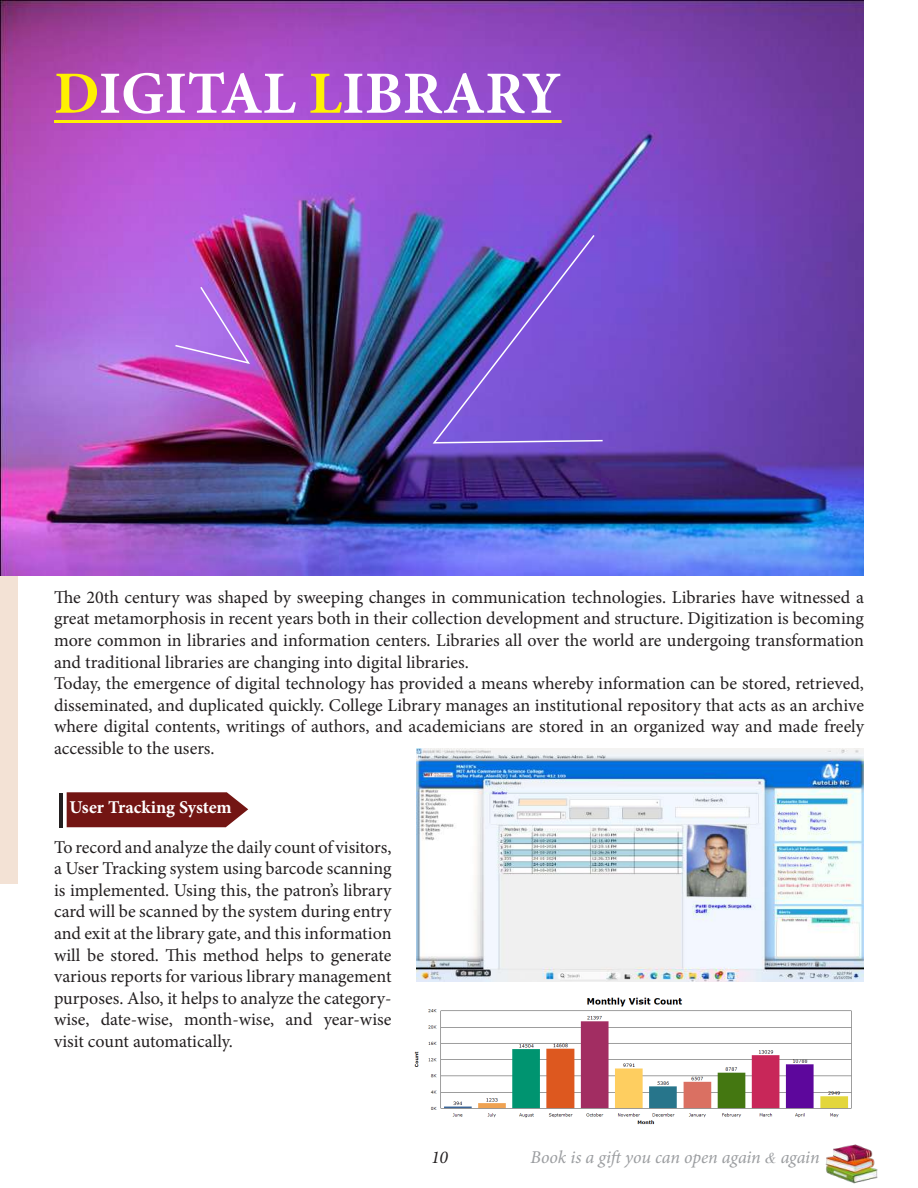
<style>
.page{position:relative;width:918px;height:1188px;background:#fff}
.page>*{position:absolute;margin:0;border:0;box-sizing:border-box;transform-origin:0 0}
.t1{font:700 60px "Minion Pro";color:#fff}
.t2{font:18px/21.6px "Minion Pro";color:#231f20}
.t3{font:italic 18px "Minion Pro";letter-spacing:-.01em;color:#9b9da0}
.t4{font:700 18px "Minion Pro";letter-spacing:-.005em;color:#fff}
.t5{font:italic 18px "Minion Pro";color:#231f20}
.s1{color:#fff101}
.s2{font-family:"Times New Roman";font-size:15px}
</style>
<div class="page">
<img style="left:825px;top:1144px;width:53px;height:40px">
<div style="left:0;top:0;width:18px;height:883px;background:#f3e2d5"></div>
<img style="left:0;top:0;width:864px;height:576px">
<hr style="left:54px;top:120px;width:508px;height:3px;background:#fff101">
<img style="left:416px;top:749px;width:448px;height:233px">
<img style="left:414px;top:997px;width:438px;height:128px">
<svg style="left:67px;top:792px;width:181px;height:35px;background:#7c2422"></svg>
<hr style="left:59px;top:793px;width:4px;height:34px;background:#231f20">
<img style="left:431px;top:233px;width:173px;height:211px">
<img style="left:174px;top:285px;width:78px;height:80px">
<h1 class="t1" style="left:54px;top:51px;width:508px"><span class="s1">D</span>IGITAL <span class="s1">L</span>IBRARY</h1>
<p class="t2" style="left:54px;top:586px;width:812px">The 20th century was shaped by sweeping changes in communication technologies. Libraries have witnessed a great metamorphosis in recent years both in their collection development and structure. Digitization is becoming more common in libraries and information centers. Libraries all over the world are undergoing transformation and traditional libraries are changing into digital libraries.<br>Today, the emergence of digital technology has provided a means whereby information can be stored, retrieved, disseminated, and duplicated quickly. College Library manages an institutional repository that acts as an archive where digital contents, writings of authors, and academicians are stored in an organized way and made freely accessible to the users.</p>
<p class="t4" style="left:70px;top:795px;width:164px">User Tracking System</p>
<p class="t2" style="left:54px;top:836px;width:339px;text-align:justify">To record and analyze the daily count of visitors, a User Tracking system using barcode scanning is implemented. Using this, the patron’s library card will be scanned by the system during entry and exit at the library gate, and this information will be stored. This method helps to generate various reports for various library management purposes. Also, it helps to analyze the category&shy;wise, date-wise, month-wise, and year-wise visit count automatically.</p>
<p class="t5" style="left:431px;top:1145px;width:19px">10</p>
<p class="t3" style="left:531px;top:1145px;width:290px">Book is a gift you can open again <span class="s2">&amp;</span> again</p>
</div>
